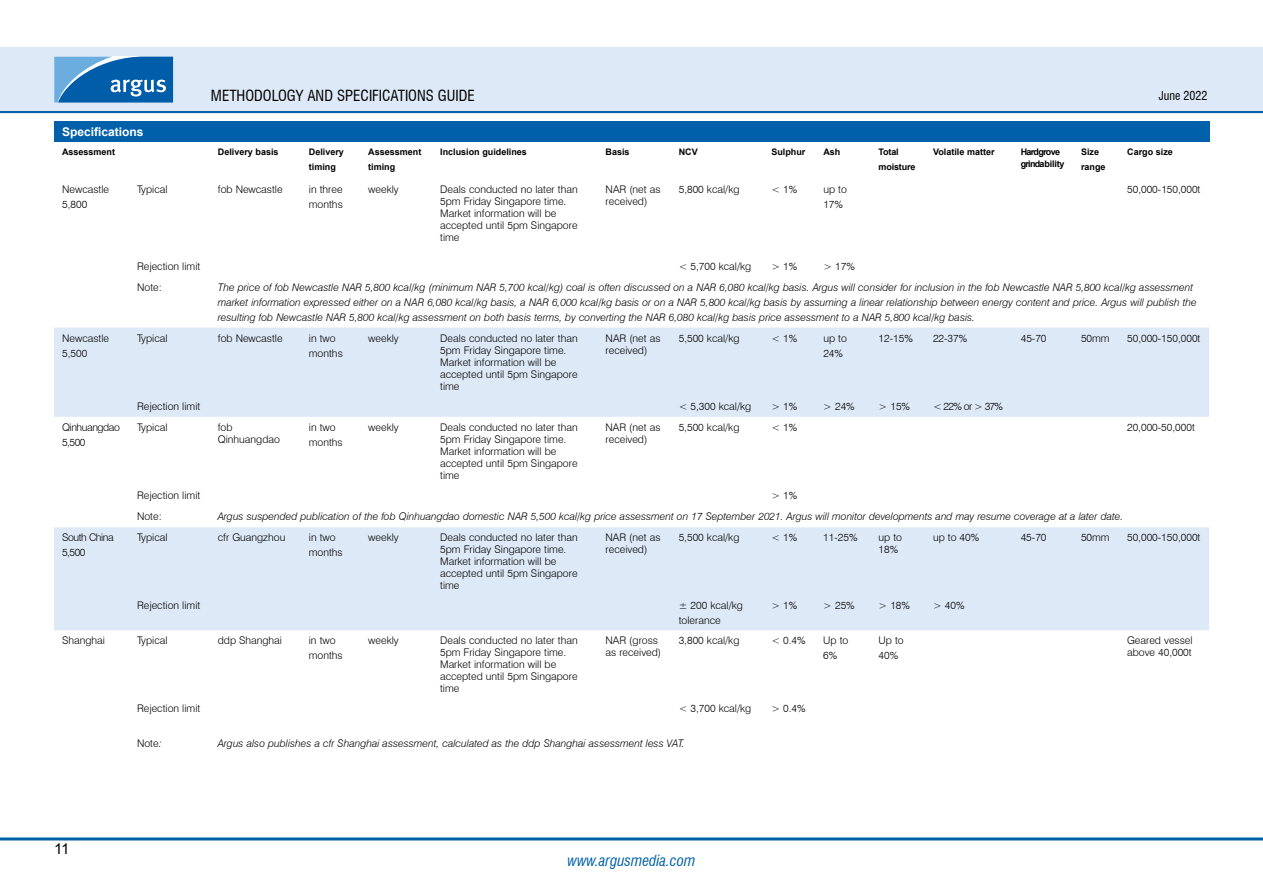
<style>
.page{position:relative;width:1263px;height:893px;background:#fff}
.page>*{position:absolute;margin:0;border:0;box-sizing:border-box;transform-origin:0 0}
.t1{font:condensed 15px "Swiss 721 BT";color:#000}
.t2{font:italic condensed 15px "Swiss 721 BT";color:#0060a9}
.t3{font:15px "Arial";color:#000}
.t4{font:700 12px "Arial";color:#fff}
.t5{font:condensed 12px "Swiss 721 BT";color:#000}
.t6{font:300 10.5px/12px "Swiss 721 BT";color:#000}
.t7{font:italic 300 10.5px/15px "Swiss 721 BT";color:#000}
.t8{font:300 10.5px/15px "Swiss 721 BT";letter-spacing:-.04em;color:#000}
.t9{font:700 9px/15px "Arial";color:#000}
.t10{font:700 9px/12px "Arial";letter-spacing:-.08em;color:#000}
.t11{font:700 9px/15px "Arial";letter-spacing:-.02em;color:#000}
.s1{font-style:italic}
</style>
<div class="page">
<hr style="left:0;top:110px;width:1263px;height:3px;background:#0060a9">
<div style="left:0;top:47px;width:1263px;height:64px;background:#dee9f7"></div>
<svg style="left:54px;top:57px;width:119px;height:46px;background:#317ebd"></svg>
<hr style="left:0;top:837px;width:1263px;height:3px;background:#0060a9">
<div style="left:54px;top:122px;width:1155px;height:20px;background:#0060a9"></div>
<svg style="left:54px;top:328px;width:1155px;height:302px;fill:#dee9f7"></svg>
<h1 class="t1" style="left:211px;top:87px;width:175px">METHODOLOGY AND SPECI FICATI</h1>
<h1 class="t1" style="left:408px;top:87px;width:68px">ONS GUIDE</h1>
<p class="t5" style="left:1159px;top:88px;width:50px">JUNE 2022</p>
<p class="t4" style="left:62px;top:124px;width:83px">Specifications</p>
<p class="t9" style="left:62px;top:144px;width:55px">Assessment</p>
<p class="t9" style="left:218px;top:144px;width:62px">Delivery basis</p>
<p class="t9" style="left:309px;top:144px;width:37px">Delivery timing</p>
<p class="t9" style="left:368px;top:144px;width:55px">Assessment timing</p>
<p class="t9" style="left:440px;top:144px;width:88px">Inclusion guidelines</p>
<p class="t9" style="left:606px;top:144px;width:26px">Basis</p>
<p class="t9" style="left:679px;top:144px;width:20px">NCV</p>
<p class="t9" style="left:771px;top:144px;width:36px">Sulphur</p>
<p class="t9" style="left:823px;top:144px;width:19px">Ash</p>
<p class="t11" style="left:879px;top:144px;width:38px">Total moisture</p>
<p class="t9" style="left:933px;top:144px;width:63px">Volatile matter</p>
<p class="t10" style="left:1021px;top:146px;width:45px">Hardgrove grindability</p>
<p class="t9" style="left:1081px;top:144px;width:26px">Size range</p>
<p class="t9" style="left:1127px;top:144px;width:47px">Cargo size</p>
<p class="t6" style="left:62px;top:181px;width:48px;line-height:15px">Newcastle<br>5,800</p>
<p class="t6" style="left:137px;top:183px;width:32px">Typical</p>
<p class="t6" style="left:218px;top:183px;width:66px">fob Newcastle</p>
<p class="t6" style="left:309px;top:181px;width:35px;line-height:15px">in three months</p>
<p class="t6" style="left:368px;top:183px;width:32px">weekly</p>
<p class="t6" style="left:440px;top:183px;width:139px">Deals conducted no later than<br>5pm Friday Singapore time.<br>Market information will be accepted until 5pm Singapore time</p>
<p class="t6" style="left:606px;top:183px;width:56px">NAR (net as received)</p>
<p class="t6" style="left:679px;top:183px;width:62px">5,800 kcal/kg</p>
<p class="t6" style="left:771px;top:183px;width:27px">&lt; 1%</p>
<p class="t6" style="left:823px;top:181px;width:25px;line-height:15px">up to<br>17%</p>
<p class="t6" style="left:1127px;top:183px;width:75px">50,000-150,000t</p>
<p class="t6" style="left:137px;top:260px;width:65px">Rejection limit</p>
<p class="t6" style="left:679px;top:260px;width:74px">&lt; 5,700 kcal/kg</p>
<p class="t6" style="left:771px;top:260px;width:27px">&gt; 1%</p>
<p class="t6" style="left:823px;top:260px;width:33px">&gt; 17%</p>
<p class="t6" style="left:137px;top:281px;width:26px">Note:</p>
<p class="t7" style="left:218px;top:280px;width:980px">The price of fob Newcastle NAR 5,800 kcal/kg (minimum NAR 5,700 kcal/kg) coal is often discussed on a NAR 6,080 kcal/kg basis. Argus will consider for inclusion in the fob Newcastle NAR 5,800 kcal/kg assessment market information expressed either on a NAR 6,080 kcal/kg basis, a NAR 6,000 kcal/kg basis or on a NAR 5,800 kcal/kg basis by assuming a linear relationship between energy content and price. Argus will publish the resulting fob Newcastle NAR 5,800 kcal/kg assessment on both basis terms, by converting the NAR 6,080 kcal/kg basis price assessment to a NAR 5,800 kcal/kg basis.</p>
<p class="t6" style="left:62px;top:330px;width:48px;line-height:15px">Newcastle<br>5,500</p>
<p class="t6" style="left:137px;top:332px;width:32px">Typical</p>
<p class="t6" style="left:218px;top:332px;width:66px">fob Newcastle</p>
<p class="t6" style="left:309px;top:330px;width:35px;line-height:15px">in two months</p>
<p class="t6" style="left:368px;top:332px;width:32px">weekly</p>
<p class="t6" style="left:440px;top:332px;width:139px">Deals conducted no later than<br>5pm Friday Singapore time.<br>Market information will be accepted until 5pm Singapore time</p>
<p class="t6" style="left:606px;top:332px;width:56px">NAR (net as received)</p>
<p class="t6" style="left:679px;top:332px;width:62px">5,500 kcal/kg</p>
<p class="t6" style="left:771px;top:332px;width:27px">&lt; 1%</p>
<p class="t6" style="left:823px;top:330px;width:25px;line-height:15px">up to<br>24%</p>
<p class="t6" style="left:879px;top:332px;width:36px">12-15%</p>
<p class="t6" style="left:933px;top:332px;width:36px">22-37%</p>
<p class="t6" style="left:1021px;top:332px;width:27px">45-70</p>
<p class="t6" style="left:1081px;top:332px;width:30px">50mm</p>
<p class="t6" style="left:1127px;top:332px;width:75px">50,000-150,000t</p>
<p class="t6" style="left:137px;top:400px;width:65px">Rejection limit</p>
<p class="t6" style="left:679px;top:400px;width:74px">&lt; 5,300 kcal/kg</p>
<p class="t6" style="left:771px;top:400px;width:27px">&gt; 1%</p>
<p class="t6" style="left:823px;top:400px;width:33px">&gt; 24%</p>
<p class="t6" style="left:878px;top:400px;width:33px">&gt; 15%</p>
<p class="t6" style="left:933px;top:400px;width:72px">&lt; 22% or &gt; 37%</p>
<p class="t8" style="left:62px;top:419px;width:59px">Qinhuangdao<br>5,500</p>
<p class="t6" style="left:137px;top:421px;width:32px">Typical</p>
<p class="t6" style="left:218px;top:421px;width:64px">fob<br>Qinhuangdao</p>
<p class="t6" style="left:309px;top:419px;width:35px;line-height:15px">in two months</p>
<p class="t6" style="left:368px;top:421px;width:32px">weekly</p>
<p class="t6" style="left:440px;top:421px;width:139px">Deals conducted no later than<br>5pm Friday Singapore time.<br>Market information will be accepted until 5pm Singapore time</p>
<p class="t6" style="left:606px;top:421px;width:56px">NAR (net as received)</p>
<p class="t6" style="left:679px;top:421px;width:62px">5,500 kcal/kg</p>
<p class="t6" style="left:771px;top:421px;width:27px">&lt; 1%</p>
<p class="t6" style="left:1127px;top:421px;width:69px">20,000-50,000t</p>
<p class="t6" style="left:137px;top:489px;width:65px">Rejection limit</p>
<p class="t6" style="left:771px;top:489px;width:27px">&gt; 1%</p>
<p class="t6" style="left:137px;top:510px;width:26px">Note:</p>
<p class="t7" style="left:218px;top:509px;width:907px">Argus suspended publication of the fob Qinhuangdao domestic NAR 5,500 kcal/kg price assessment on 17 September 2021. Argus will monitor developments and may resume coverage at a later date.</p>
<p class="t8" style="left:62px;top:530px;width:53px">South China<br>5,500</p>
<p class="t6" style="left:137px;top:532px;width:32px">Typical</p>
<p class="t6" style="left:218px;top:532px;width:69px">cfr Guangzhou</p>
<p class="t6" style="left:309px;top:530px;width:35px;line-height:15px">in two months</p>
<p class="t6" style="left:368px;top:532px;width:32px">weekly</p>
<p class="t6" style="left:440px;top:532px;width:139px">Deals conducted no later than<br>5pm Friday Singapore time.<br>Market information will be accepted until 5pm Singapore time</p>
<p class="t6" style="left:606px;top:532px;width:56px">NAR (net as received)</p>
<p class="t6" style="left:679px;top:532px;width:62px">5,500 kcal/kg</p>
<p class="t6" style="left:771px;top:532px;width:27px">&lt; 1%</p>
<p class="t6" style="left:823px;top:532px;width:36px">11-25%</p>
<p class="t6" style="left:878px;top:532px;width:25px">up to<br>18%</p>
<p class="t6" style="left:933px;top:532px;width:48px">up to 40%</p>
<p class="t6" style="left:1021px;top:532px;width:27px">45-70</p>
<p class="t6" style="left:1081px;top:532px;width:30px">50mm</p>
<p class="t6" style="left:1127px;top:532px;width:75px">50,000-150,000t</p>
<p class="t6" style="left:137px;top:599px;width:65px">Rejection limit</p>
<p class="t6" style="left:679px;top:598px;width:66px;line-height:15px">± 200 kcal/kg tolerance</p>
<p class="t6" style="left:771px;top:599px;width:27px">&gt; 1%</p>
<p class="t6" style="left:823px;top:599px;width:33px">&gt; 25%</p>
<p class="t6" style="left:878px;top:599px;width:33px">&gt; 18%</p>
<p class="t6" style="left:933px;top:599px;width:33px">&gt; 40%</p>
<p class="t6" style="left:62px;top:634px;width:44px">Shanghai</p>
<p class="t6" style="left:137px;top:634px;width:32px">Typical</p>
<p class="t6" style="left:218px;top:634px;width:66px">ddp Shanghai</p>
<p class="t6" style="left:309px;top:633px;width:35px;line-height:15px">in two months</p>
<p class="t6" style="left:368px;top:634px;width:32px">weekly</p>
<p class="t6" style="left:440px;top:634px;width:139px">Deals conducted no later than<br>5pm Friday Singapore time.<br>Market information will be accepted until 5pm Singapore time</p>
<p class="t6" style="left:605px;top:634px;width:57px">NAR (gross as received)</p>
<p class="t6" style="left:679px;top:634px;width:62px">3,800 kcal/kg</p>
<p class="t6" style="left:771px;top:634px;width:36px">&lt; 0.4%</p>
<p class="t6" style="left:823px;top:633px;width:27px;line-height:15px">Up to<br>6%</p>
<p class="t6" style="left:878px;top:633px;width:27px;line-height:15px">Up to<br>40%</p>
<p class="t6" style="left:1127px;top:634px;width:67px">Geared vessel above 40,000t</p>
<p class="t6" style="left:137px;top:703px;width:65px">Rejection limit</p>
<p class="t6" style="left:679px;top:703px;width:74px">&lt; 3,700 kcal/kg</p>
<p class="t6" style="left:771px;top:703px;width:36px">&gt; 0.4%</p>
<p class="t6" style="left:137px;top:737px;width:26px">Note<span class="s1">:</span></p>
<p class="t7" style="left:218px;top:736px;width:468px">Argus also publishes a cfr Shanghai assessment, calculated as the ddp Shanghai assessment less VAT.</p>
<h1 class="t3" style="left:54px;top:838px;width:17px">11</h1>
<h1 class="t2" style="left:568px;top:851px;width:129px">www.argusmedia.com</h1>
</div>
